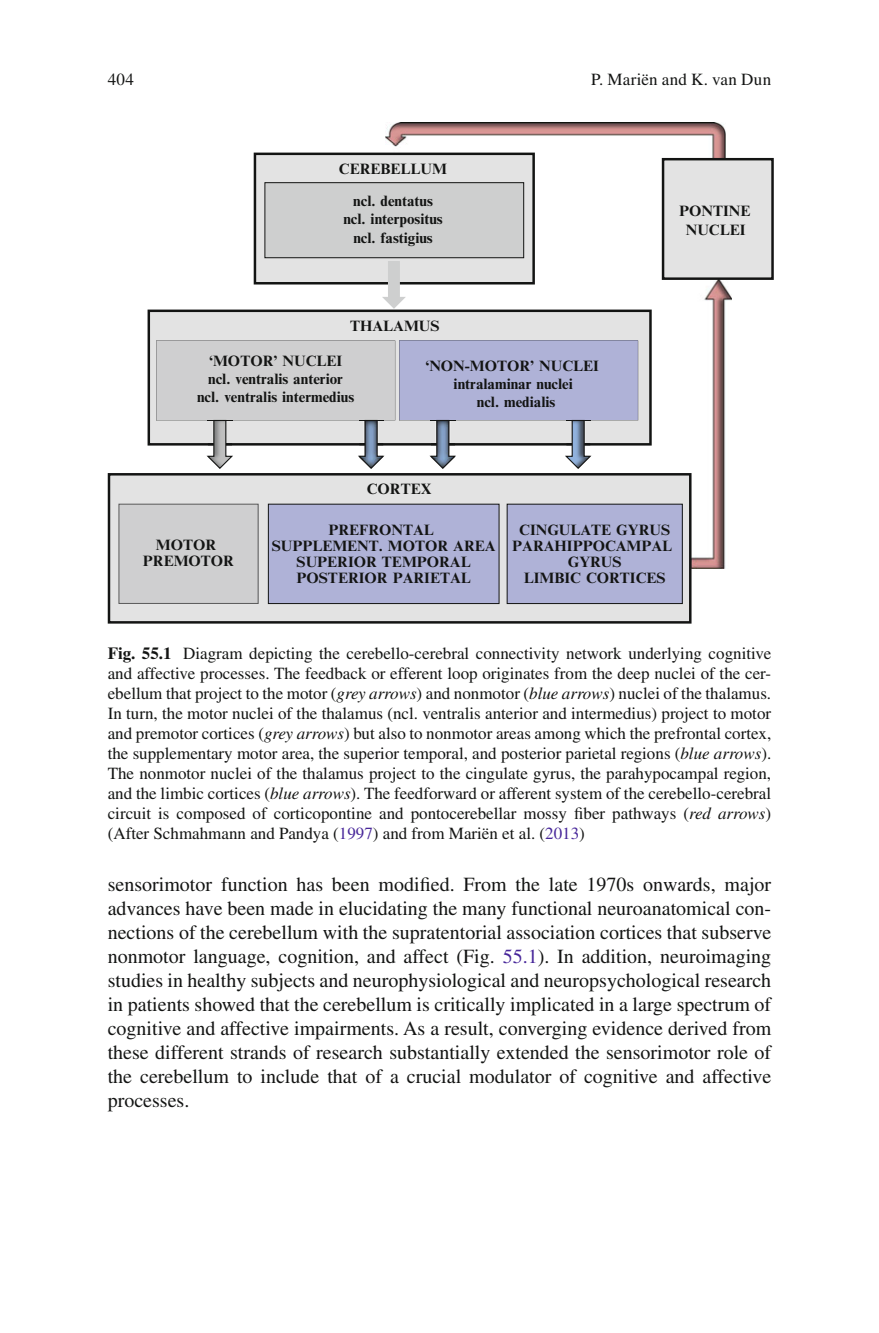
<style>
.page{position:relative;width:879px;height:1333px;background:#fff}
.page>*{position:absolute;margin:0;border:0;box-sizing:border-box;transform-origin:0 0}
.t1{font:20px/24px "Thbrcj Times";color:#131413;text-align:justify}
.t2{font:17px/20px "Thbrcj Times";color:#131413;text-align:justify}
.t3{font:17px "Thbrcj Times";letter-spacing:.02em;color:#131413}
.t4{font:700 15px/16px "Rmbyjw Times New Roman";color:#131413;text-align:center}
.s1{font-family:"Hbnwps Times";font-weight:700}
.s2{font-family:"Bybfyg Times";font-style:italic}
.s3{color:#48279a}
</style>
<div class="page">
<img style="left:691px;top:280px;width:41px;height:288px">
<img style="left:386px;top:122px;width:339px;height:41px">
<div style="left:255px;top:154px;width:279px;height:129px;background:#e3e3e3"></div>
<div style="left:254px;top:153px;width:281px;height:131px;border:2px solid #131413"></div>
<svg style="left:148px;top:309px;width:504px;height:136px;background:#cdcdcd"></svg>
<div style="left:109px;top:474px;width:581px;height:148px;background:#e3e3e3"></div>
<div style="left:108px;top:473px;width:583px;height:150px;border:2px solid #131413"></div>
<div style="left:119px;top:504px;width:139px;height:99px;background:#cfcfd0"></div>
<div style="left:268px;top:504px;width:231px;height:99px;background:#afb2d7"></div>
<div style="left:507px;top:504px;width:175px;height:99px;background:#afb2d7"></div>
<div style="left:265px;top:183px;width:259px;height:75px;background:#cecfcf"></div>
<div style="left:264px;top:182px;width:260px;height:76px;border:1px solid #131413"></div>
<svg style="left:382px;top:261px;width:24px;height:48px"></svg>
<div style="left:663px;top:159px;width:109px;height:120px;background:#e3e3e3"></div>
<div style="left:662px;top:158px;width:112px;height:122px;border:2px solid #131413"></div>
<svg style="left:156px;top:340px;width:482px;height:129px"></svg>
<p class="t2" style="left:108px;top:71px;width:28px">404</p>
<p class="t3" style="left:591px;top:73px;width:181px">P. Mariën and K. van Dun</p>
<p class="t4" style="left:339px;top:162px;width:110px">CEREBELLUM</p>
<p class="t4" style="left:343px;top:193px;width:101px;line-height:18.6px">ncl. dentatus ncl. interpositus ncl. fastigius</p>
<p class="t4" style="left:679px;top:203px;width:73px;line-height:18.8px">PONTINE<br>NUCLEI</p>
<p class="t4" style="left:350px;top:319px;width:91px">THALAMUS</p>
<p class="t4" style="left:197px;top:353px;width:158px;line-height:18px">‘MOTOR’ NUCLEI ncl. ventralis anterior ncl. ventralis intermedius</p>
<p class="t4" style="left:425px;top:358px;width:175px;line-height:18.4px">‘NON-MOTOR’ NUCLEI intralaminar nuclei<br>ncl. medialis</p>
<p class="t4" style="left:143px;top:539px;width:93px">MOTOR<br>PREMOTOR</p>
<p class="t4" style="left:367px;top:482px;width:66px">CORTEX</p>
<p class="t4" style="left:272px;top:523px;width:225px">PREFRONTAL<br>SUPPLEMENT. MOTOR AREA<br>SUPERIOR TEMPORAL<br>POSTERIOR PARIETAL</p>
<p class="t4" style="left:512px;top:523px;width:162px">CINGULATE GYRUS<br>PARAHIPPOCAMPAL<br>GYRUS<br>LIMBIC CORTICES</p>
<p class="t2" style="left:108px;top:645px;width:665px"><span class="s1">Fig. 55.1</span> Diagram depicting the cerebello-cerebral connectivity network underlying cognitive and affective processes. The feedback or efferent loop originates from the deep nuclei of the cer&shy;ebellum that project to the motor ( <span class="s2">grey arrows</span> ) and nonmotor ( <span class="s2">blue arrows</span> ) nuclei of the thalamus.<br>In turn, the motor nuclei of the thalamus (ncl. ventralis anterior and intermedius) project to motor and premotor cortices ( <span class="s2">grey arrows</span> ) but also to nonmotor areas among which the prefrontal cortex, the supplementary motor area, the superior temporal, and posterior parietal regions ( <span class="s2">blue arrows</span> ).<br>The nonmotor nuclei of the thalamus project to the cingulate gyrus, the parahypocampal region, and the limbic cortices ( <span class="s2">blue arrows</span> ). The feedforward or afferent system of the cerebello-cerebral circuit is composed of corticopontine and pontocerebellar mossy fiber pathways ( <span class="s2">red arrows</span> ) (After Schmahmann and Pandya ( <span class="s3">1997</span> ) and from Mariën et al. ( <span class="s3">2013</span> )</p>
<p class="t1" style="left:108px;top:874px;width:665px">sensorimotor function has been modified. From the late 1970s onwards, major advances have been made in elucidating the many functional neuroanatomical con&shy;nections of the cerebellum with the supratentorial association cortices that subserve nonmotor language, cognition, and affect (Fig. <span class="s3">55.1</span> ). In addition, neuroimaging studies in healthy subjects and neurophysiological and neuropsychological research in patients showed that the cerebellum is critically implicated in a large spectrum of cognitive and affective impairments. As a result, converging evidence derived from these different strands of research substantially extended the sensorimotor role of the cerebellum to include that of a crucial modulator of cognitive and affective processes.</p>
</div>
